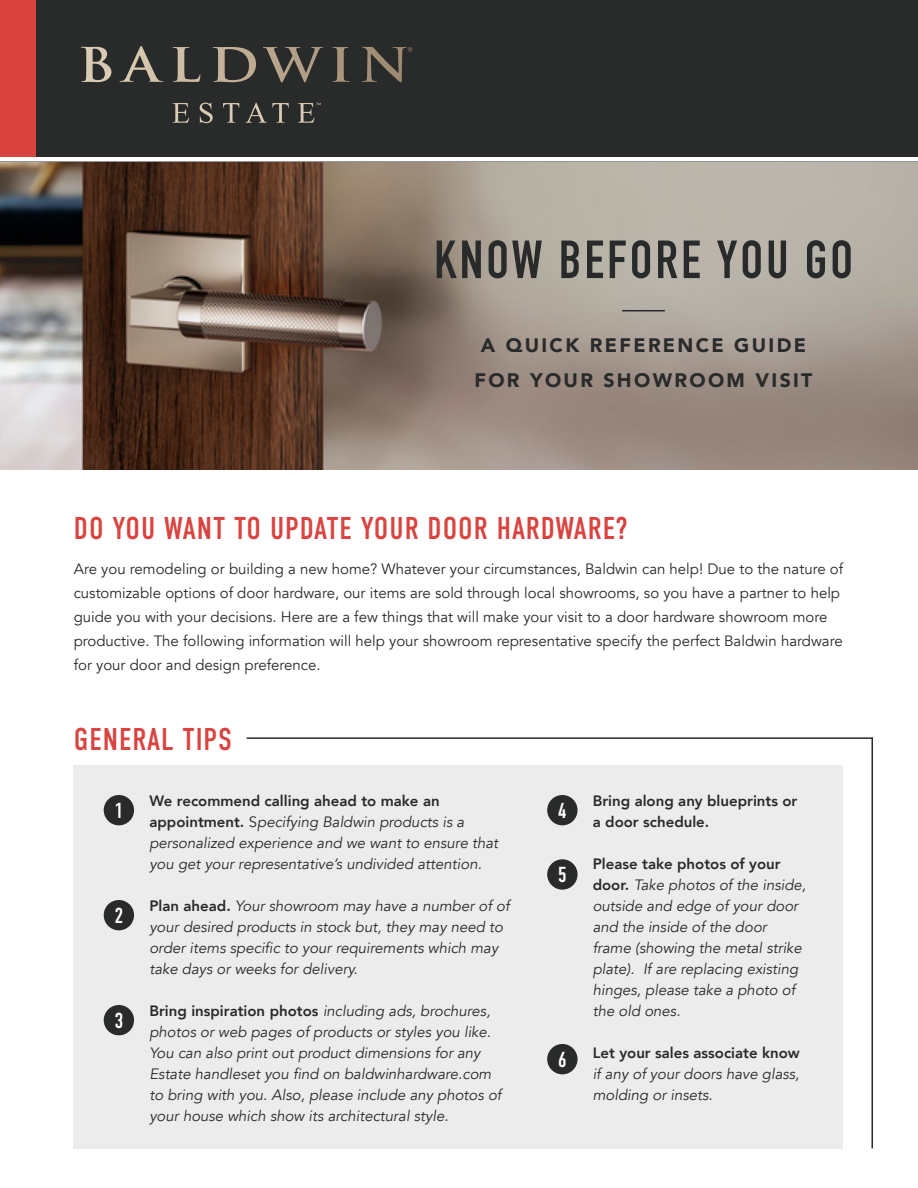
<style>
.page{position:relative;width:918px;height:1188px;background:#fff}
.page>*{position:absolute;margin:0;border:0;box-sizing:border-box;transform-origin:0 0}
.t1{font:700 52.8px "DIN Condensed";letter-spacing:.06em;color:#292a2a}
.t2{font:31.5px "DIN Condensed";letter-spacing:.03em;color:#da4440}
.t3{font:21.6px "DIN Condensed";color:#fff}
.t4{font:900 19.5px "Avenir";letter-spacing:.12em;color:#292a2a}
.t5{font:italic 15px/21px "Avenir";color:#292a2a}
.t6{font:15px/24px "Avenir";color:#292a2a}
.t7{font:800 15px/21px "Avenir";color:#292a2a}
.s1{font-weight:800;font-style:normal}
.s2{font-style:normal}
</style>
<div class="page">
<div style="left:73px;top:765px;width:769px;height:383px;background:#ececec"></div>
<div style="left:0;top:0;width:918px;height:157px;background:#292a2a"></div>
<div style="left:0;top:0;width:36px;height:157px;background:#da4440"></div>
<img style="left:0;top:162px;width:918px;height:308px">
<svg style="left:81px;top:46px;width:326px;height:36px"></svg>
<svg style="left:173px;top:103px;width:148px;height:20px"></svg>
<hr style="left:622px;top:310px;width:43px;height:1px;background:#292a2a">
<hr style="left:247px;top:737px;width:626px;height:2px;background:#292a2a">
<div style="left:104px;top:795px;width:30px;height:30px;background:#292a2a;border-radius:50%"></div>
<div style="left:547px;top:795px;width:31px;height:30px;background:#292a2a;border-radius:50%"></div>
<div style="left:547px;top:859px;width:31px;height:31px;background:#292a2a;border-radius:50%"></div>
<div style="left:547px;top:1044px;width:31px;height:30px;background:#292a2a;border-radius:50%"></div>
<div style="left:104px;top:900px;width:30px;height:30px;background:#292a2a;border-radius:50%"></div>
<div style="left:104px;top:1005px;width:30px;height:30px;background:#292a2a;border-radius:50%"></div>
<hr style="left:872px;top:737px;width:1px;height:411px;background:#292a2a">
<p class="t1" style="left:434px;top:224px;width:420px">KNOW BEFORE YOU GO</p>
<p class="t4" style="left:481px;top:329px;width:327px">A QUICK REFERENCE GUIDE</p>
<p class="t4" style="left:474px;top:363px;width:340px">FOR YOUR SHOWROOM VISIT</p>
<p class="t2" style="left:74px;top:511px;width:555px">DO YOU WANT TO UPDATE YOUR DOOR HARDWARE?</p>
<p class="t6" style="left:74px;top:557px;width:771px">Are you remodeling or building a new home? Whatever your circumstances, Baldwin can help! Due to the nature of customizable options of door hardware, our items are sold through local showrooms, so you have a partner to help guide you with your decisions. Here are a few things that will make your visit to a door hardware showroom more productive. The following information will help your showroom representative specify the perfect Baldwin hardware for your door and design preference.</p>
<p class="t2" style="left:74px;top:721px;width:160px">GENERAL TIPS</p>
<p class="t5" style="left:149px;top:790px;width:350px"><span class="s1">We recommend calling ahead to make an appointment.</span> <span class="s2">S</span>pecifying Baldwin products is a personalized experience and we want to ensure that you get your representative’s undivided attention.</p>
<p class="t5" style="left:149px;top:895px;width:362px"><span class="s1">Plan ahead.</span> Your showroom may have a number of of your desired products in stock but, they may need to order items specific to your requirements which may take days or weeks for delivery.</p>
<p class="t5" style="left:149px;top:1000px;width:353px"><span class="s1">Bring inspiration photos</span> including ads, brochures, photos or web pages of products or styles you like.<br>You can also print out product dimensions for any Estate handleset you find on baldwinhardware.com to bring with you. Also, please include any photos of your house which show its architectural style.</p>
<p class="t3" style="left:114px;top:798px;width:11px">1</p>
<p class="t3" style="left:558px;top:798px;width:11px">4</p>
<p class="t3" style="left:558px;top:863px;width:11px">5</p>
<p class="t3" style="left:114px;top:903px;width:11px">2</p>
<p class="t3" style="left:114px;top:1008px;width:11px">3</p>
<p class="t3" style="left:558px;top:1047px;width:11px">6</p>
<p class="t7" style="left:593px;top:790px;width:206px">Bring along any blueprints or a door schedule.</p>
<p class="t5" style="left:593px;top:853px;width:215px"><span class="s1">Please take photos of your door.</span> Take photos of the inside, outside and edge of your door and the inside of the door frame (showing the metal strike plate). If are replacing existing hinges, please take a photo of the old ones.</p>
<p class="t5" style="left:593px;top:1042px;width:209px;text-align:justify"><span class="s1">Let your sales associate know </span>if any of your doors have glass, molding or insets.</p>
</div>
